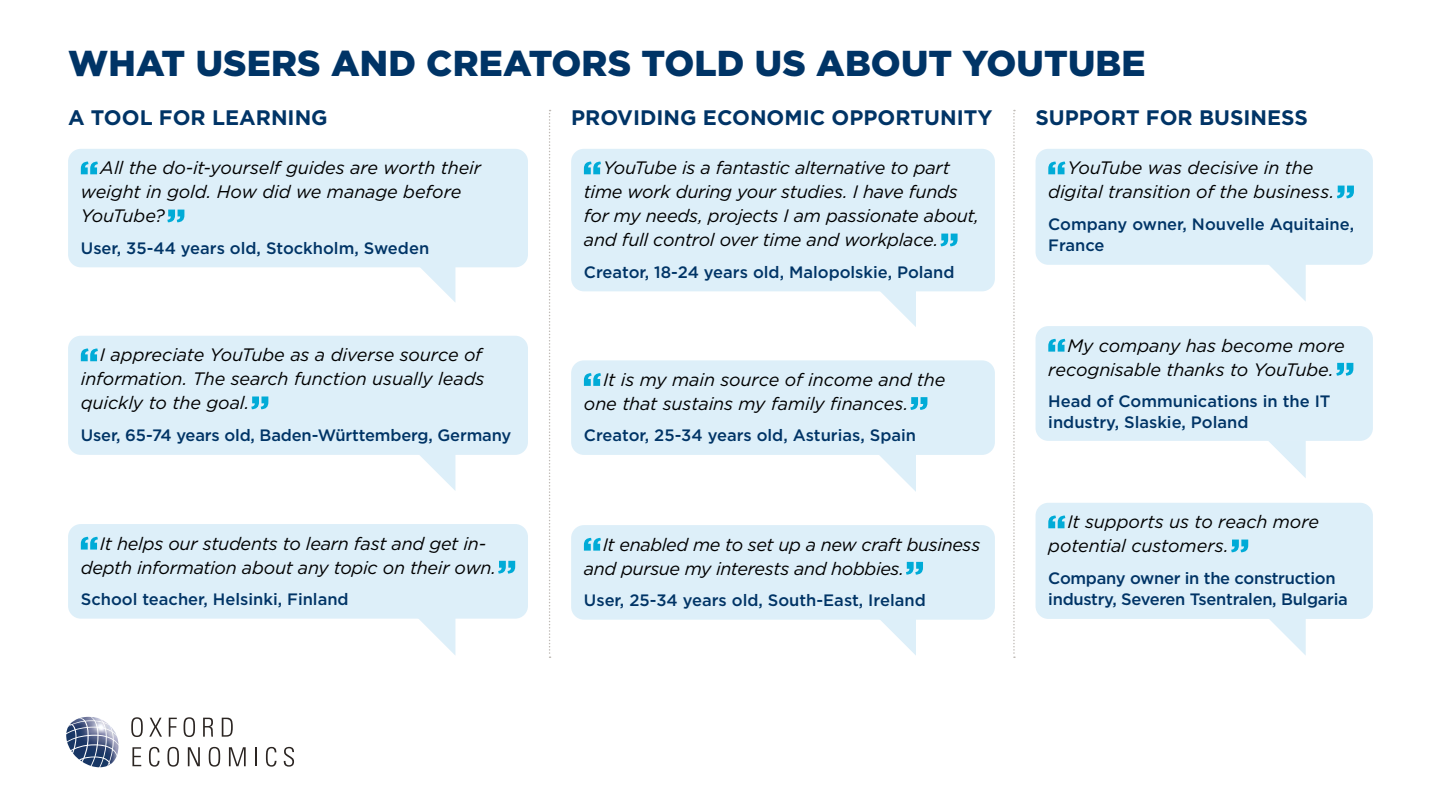
<style>
.page{position:relative;width:1441px;height:810px;background:#fff}
.page>*{position:absolute;margin:0;border:0;box-sizing:border-box;transform-origin:0 0}
.t1{font:900 36px "Gotham";letter-spacing:.005em;color:#003466}
.t2{font:700 21px "Gotham";color:#003466}
.t3{font:italic 18px/24px "Gotham";letter-spacing:-.01em;color:#000}
.t4{font:500 16.5px/21px "Gotham";color:#003466}
.t5{font:500 16.5px/21px "Gotham";letter-spacing:-.02em;color:#003466}
</style>
<div class="page">
<svg style="left:131px;top:717px;width:12px;height:20px"></svg>
<svg style="left:149px;top:718px;width:13px;height:19px"></svg>
<svg style="left:169px;top:718px;width:8px;height:19px"></svg>
<svg style="left:183px;top:717px;width:12px;height:20px"></svg>
<svg style="left:203px;top:718px;width:10px;height:19px"></svg>
<svg style="left:222px;top:718px;width:11px;height:19px"></svg>
<svg style="left:132px;top:747px;width:9px;height:19px"></svg>
<svg style="left:149px;top:747px;width:10px;height:20px"></svg>
<svg style="left:167px;top:747px;width:12px;height:20px"></svg>
<svg style="left:188px;top:747px;width:12px;height:19px"></svg>
<svg style="left:209px;top:747px;width:11px;height:20px"></svg>
<svg style="left:229px;top:747px;width:17px;height:19px"></svg>
<svg style="left:255px;top:747px;width:2px;height:19px"></svg>
<svg style="left:266px;top:747px;width:10px;height:20px"></svg>
<svg style="left:283px;top:747px;width:11px;height:20px"></svg>
<img style="left:66px;top:717px;width:52px;height:33px">
<div style="left:1035px;top:149px;width:337px;height:116px;background:#ddeff9;border-radius:13px"></div>
<svg style="left:1048px;top:162px;width:17px;height:12px"></svg>
<svg style="left:1337px;top:186px;width:16px;height:12px"></svg>
<svg style="left:1269px;top:265px;width:36px;height:36px"></svg>
<div style="left:1035px;top:326px;width:337px;height:115px;background:#ddeff9;border-radius:13px"></div>
<svg style="left:1048px;top:339px;width:17px;height:13px"></svg>
<svg style="left:1336px;top:363px;width:17px;height:13px"></svg>
<svg style="left:1269px;top:441px;width:36px;height:36px"></svg>
<div style="left:1035px;top:503px;width:337px;height:116px;background:#ddeff9;border-radius:13px"></div>
<svg style="left:1048px;top:516px;width:17px;height:12px"></svg>
<svg style="left:1231px;top:540px;width:16px;height:12px"></svg>
<svg style="left:1269px;top:619px;width:36px;height:36px"></svg>
<div style="left:571px;top:149px;width:423px;height:142px;background:#ddeff9;border-radius:13px"></div>
<svg style="left:584px;top:162px;width:17px;height:12px"></svg>
<svg style="left:940px;top:234px;width:17px;height:12px"></svg>
<svg style="left:877px;top:291px;width:38px;height:35px"></svg>
<div style="left:571px;top:360px;width:423px;height:95px;background:#ddeff9;border-radius:13px"></div>
<svg style="left:584px;top:373px;width:17px;height:13px"></svg>
<svg style="left:910px;top:397px;width:17px;height:13px"></svg>
<svg style="left:879px;top:455px;width:36px;height:36px"></svg>
<div style="left:571px;top:525px;width:423px;height:95px;background:#ddeff9;border-radius:13px"></div>
<svg style="left:584px;top:538px;width:17px;height:13px"></svg>
<svg style="left:906px;top:562px;width:16px;height:13px"></svg>
<svg style="left:881px;top:620px;width:34px;height:34px"></svg>
<div style="left:68px;top:149px;width:460px;height:118px;background:#ddeff9;border-radius:13px"></div>
<svg style="left:81px;top:162px;width:17px;height:12px"></svg>
<svg style="left:167px;top:210px;width:17px;height:12px"></svg>
<svg style="left:417px;top:267px;width:38px;height:35px"></svg>
<div style="left:68px;top:336px;width:460px;height:119px;background:#ddeff9;border-radius:13px"></div>
<svg style="left:81px;top:349px;width:17px;height:12px"></svg>
<svg style="left:251px;top:397px;width:17px;height:12px"></svg>
<svg style="left:420px;top:455px;width:35px;height:35px"></svg>
<div style="left:68px;top:524px;width:460px;height:95px;background:#ddeff9;border-radius:13px"></div>
<svg style="left:81px;top:537px;width:17px;height:13px"></svg>
<svg style="left:498px;top:561px;width:17px;height:13px"></svg>
<svg style="left:417px;top:618px;width:38px;height:37px"></svg>
<svg style="left:549px;top:110px;width:1px;height:548px"></svg>
<svg style="left:1013px;top:110px;width:1px;height:548px"></svg>
<h1 class="t1" style="left:68px;top:39px;width:1078px">WHAT USERS AND CREATORS TOLD US ABOUT YOUTUBE</h1>
<p class="t2" style="left:68px;top:104px;width:261px">A TOOL FOR LEARNING</p>
<p class="t2" style="left:571px;top:104px;width:422px">PROVIDING ECONOMIC OPPORTUNITY</p>
<p class="t2" style="left:1035px;top:104px;width:274px">SUPPORT FOR BUSINESS</p>
<p class="t3" style="left:81px;top:156px;width:402px;text-indent:19px">All the do-it-yourself guides are worth their weight in gold. How did we manage before<br>YouTube?</p>
<p class="t4" style="left:81px;top:237px;width:350px">User, 35-44 years old, Stockholm, Sweden</p>
<p class="t3" style="left:81px;top:343px;width:405px;text-indent:19px">I appreciate YouTube as a diverse source of information. The search function usually leads quickly to the goal.</p>
<p class="t4" style="left:81px;top:424px;width:432px">User, 65-74 years old, Baden-Württemberg, Germany</p>
<p class="t3" style="left:81px;top:531px;width:417px;text-align:center">It helps our students to learn fast and get in&shy;depth information about any topic on their own.</p>
<p class="t4" style="left:81px;top:589px;width:269px">School teacher, Helsinki, Finland</p>
<p class="t3" style="left:584px;top:156px;width:396px;text-indent:19px">YouTube is a fantastic alternative to part time work during your studies. I have funds for my needs, projects I am passionate about, and full control over time and workplace.</p>
<p class="t4" style="left:584px;top:261px;width:372px">Creator, 18-24 years old, Malopolskie, Poland</p>
<p class="t3" style="left:584px;top:367px;width:363px;text-indent:19px">It is my main source of income and the one that sustains my family finances.</p>
<p class="t4" style="left:584px;top:425px;width:334px">Creator, 25-34 years old, Asturias, Spain</p>
<p class="t3" style="left:584px;top:532px;width:398px;text-indent:19px">It enabled me to set up a new craft business and pursue my interests and hobbies.</p>
<p class="t4" style="left:584px;top:590px;width:343px">User, 25-34 years old, South-East, Ireland</p>
<p class="t3" style="left:1048px;top:156px;width:287px;text-align:center">YouTube was decisive in the digital transition of the business.</p>
<p class="t4" style="left:1048px;top:213px;width:307px">Company owner, Nouvelle Aquitaine,<br>France</p>
<p class="t3" style="left:1048px;top:333px;width:298px;text-indent:19px">My company has become more recognisable thanks to YouTube.</p>
<p class="t4" style="left:1048px;top:391px;width:284px">Head of Communications in the IT industry, Slaskie, Poland</p>
<p class="t3" style="left:1048px;top:510px;width:272px;text-indent:19px">It supports us to reach more potential customers.</p>
<p class="t5" style="left:1048px;top:567px;width:301px">Company owner in the construction industry, Severen Tsentralen, Bulgaria</p>
</div>
